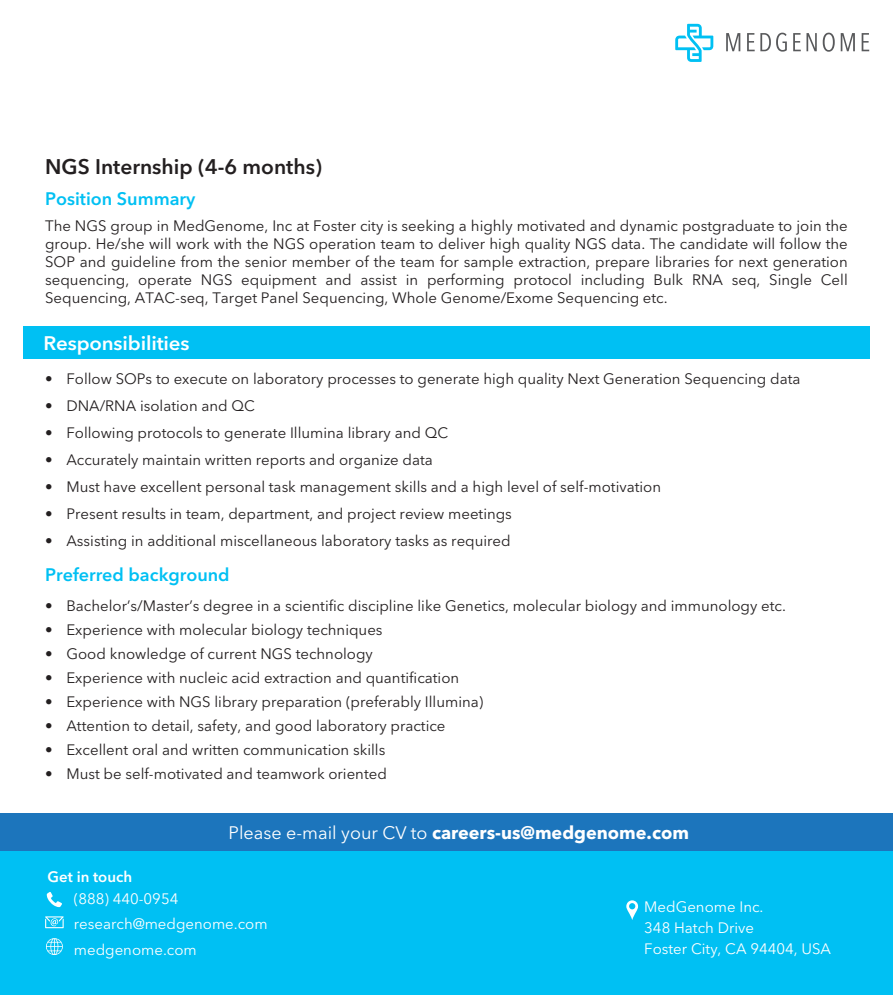
<style>
.page{position:relative;width:893px;height:995px;background:#fff}
.page>*{position:absolute;margin:0;border:0;box-sizing:border-box;transform-origin:0 0}
.t1{font:600 21px "Avenir Next LT Pro";color:#231f20}
.t2{font:600 19.5px "Avenir Next LT Pro";letter-spacing:-.005em;color:#fff;scale:1.05 1}
.t3{font:700 18px "Avenir Next LT Pro";color:#fff}
.t4{font:600 18px "Avenir Next LT Pro";color:#00c0f3}
.t5{font:15px/18px "Avenir Next LT Pro";color:#231f20;text-align:justify}
.t6{font:15px/21px "Avenir Next LT Pro";color:#fff}
.t7{font:600 15px "Avenir Next LT Pro";color:#fff}
.s1{font-weight:400}
</style>
<div class="page">
<div style="left:0;top:847px;width:893px;height:147px;background:#00c0f3"></div>
<div style="left:0;top:812px;width:893px;height:38px;background:#1c75bc"></div>
<div style="left:23px;top:326px;width:847px;height:33px;background:#00c0f3"></div>
<svg style="left:626px;top:900px;width:12px;height:19px"></svg>
<svg style="left:629px;top:902px;width:6px;height:7px"></svg>
<svg style="left:45px;top:916px;width:19px;height:12px"></svg>
<svg style="left:47px;top:892px;width:15px;height:14px"></svg>
<svg style="left:46px;top:938px;width:17px;height:16px"></svg>
<svg style="left:726px;top:33px;width:14px;height:18px"></svg>
<svg style="left:747px;top:33px;width:40px;height:19px"></svg>
<svg style="left:793px;top:33px;width:24px;height:18px"></svg>
<svg style="left:823px;top:33px;width:12px;height:19px"></svg>
<svg style="left:841px;top:33px;width:14px;height:18px"></svg>
<svg style="left:862px;top:33px;width:7px;height:18px"></svg>
<svg style="left:675px;top:24px;width:38px;height:38px"></svg>
<h1 class="t1" style="left:45px;top:154px;width:278px">NGS Internship (4-6 months)</h1>
<p class="t4" style="left:45px;top:188px;width:152px">Position Summary</p>
<p class="t5" style="left:45px;top:217px;width:804px">The NGS group in MedGenome, Inc at Foster city is seeking a highly motivated and dynamic postgraduate to join the group. He/she will work with the NGS operation team to deliver high quality NGS data. The candidate will follow the SOP and guideline from the senior member of the team for sample extraction, prepare libraries for next generation sequencing, operate NGS equipment and assist in performing protocol including Bulk RNA seq, Single Cell Sequencing, ATAC-seq, Target Panel Sequencing, Whole Genome/Exome Sequencing etc.</p>
<h2 class="t2" style="left:43px;top:331px;width:141px">Responsibilities</h2>
<p class="t5" style="left:45px;top:369px;width:757px">• Follow SOPs to execute on laboratory processes to generate high quality Next Generation Sequencing data</p>
<p class="t5" style="left:45px;top:396px;width:211px">• DNA/RNA isolation and QC</p>
<p class="t5" style="left:45px;top:423px;width:404px">• Following protocols to generate Illumina library and QC</p>
<p class="t5" style="left:45px;top:450px;width:389px">• Accurately maintain written reports and organize data</p>
<p class="t5" style="left:45px;top:477px;width:617px">• Must have excellent personal task management skills and a high level of self-motivation</p>
<p class="t5" style="left:45px;top:504px;width:468px">• Present results in team, department, and project review meetings</p>
<p class="t5" style="left:45px;top:531px;width:467px">• Assisting in additional miscellaneous laboratory tasks as required</p>
<p class="t4" style="left:45px;top:563px;width:186px">Preferred background</p>
<p class="t5" style="left:45px;top:596px;width:742px">• Bachelor’s/Master’s degree in a scientific discipline like Genetics, molecular biology and immunology etc.</p>
<p class="t5" style="left:45px;top:620px;width:339px">• Experience with molecular biology techniques</p>
<p class="t5" style="left:45px;top:644px;width:329px">• Good knowledge of current NGS technology</p>
<p class="t5" style="left:45px;top:668px;width:416px">• Experience with nucleic acid extraction and quantification</p>
<p class="t5" style="left:45px;top:692px;width:440px">• Experience with NGS library preparation (preferably Illumina)</p>
<p class="t5" style="left:45px;top:716px;width:402px">• Attention to detail, safety, and good laboratory practice</p>
<p class="t5" style="left:45px;top:740px;width:342px">• Excellent oral and written communication skills</p>
<p class="t5" style="left:45px;top:764px;width:343px">• Must be self-motivated and teamwork oriented</p>
<p class="t3" style="left:229px;top:821px;width:462px"><span class="s1">Please e-mail your CV to</span> careers-us@medgenome.com</p>
<p class="t7" style="left:48px;top:867px;width:86px">Get in touch</p>
<p class="t6" style="left:74px;top:885px;width:195px;line-height:25.5px">(888) 440-0954 research@medgenome.com medgenome.com</p>
<p class="t6" style="left:644px;top:896px;width:188px">MedGenome Inc.<br>348 Hatch Drive<br>Foster City, CA 94404, USA</p>
</div>
